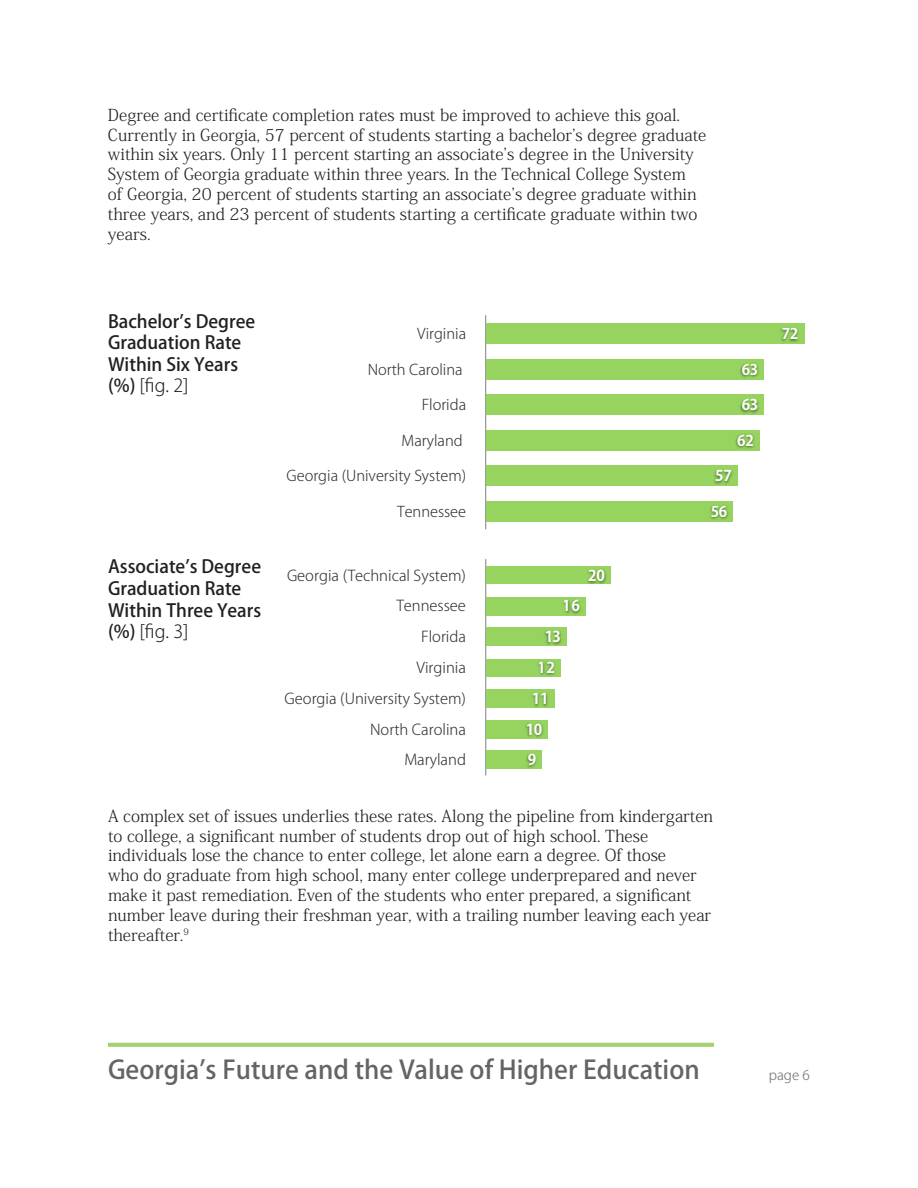
<style>
.page{position:relative;width:918px;height:1188px;background:#fff}
.page>*{position:absolute;margin:0;border:0;box-sizing:border-box;transform-origin:0 0}
.t1{font:500 25.5px "Koz Go Pr 6 N";color:#636466}
.t2{font:500 18px/21.6px "Koz Go Pr 6 N";color:#231f20}
.t3{font:300 16.5px/19.8px "Koz Min Pr 6 N";color:#231f20}
.t4{font:300 14.85px/30.8px "Koz Go Pr 6 N";color:#313131;text-align:right}
.t5{font:700 14.85px "Koz Go Pr 6 N";color:#fff}
.t6{font:300 14.7px "Koz Go Pr 6 N";color:#313131}
.t7{font:700 14.7px "Koz Go Pr 6 N";color:#fff}
.t8{font:300 13.5px "Koz Go Pr 6 N";color:#6d6e71}
.s1{font-weight:300}
</style>
<div class="page">
<svg style="left:108px;top:1043px;width:606px;height:4px;background:#a7d275"></svg>
<hr style="left:485px;top:559px;width:1px;height:216px;background:#808080">
<div style="left:486px;top:751px;width:56px;height:18px;background:#96d35f"></div>
<div style="left:486px;top:720px;width:62px;height:18px;background:#96d35f"></div>
<div style="left:486px;top:690px;width:69px;height:18px;background:#96d35f"></div>
<div style="left:486px;top:659px;width:75px;height:17px;background:#96d35f"></div>
<div style="left:486px;top:628px;width:81px;height:18px;background:#96d35f"></div>
<div style="left:486px;top:597px;width:100px;height:18px;background:#96d35f"></div>
<div style="left:486px;top:566px;width:125px;height:18px;background:#96d35f"></div>
<img style="left:516px;top:750px;width:26px;height:18px">
<img style="left:514px;top:723px;width:34px;height:16px">
<img style="left:520px;top:689px;width:35px;height:18px">
<img style="left:527px;top:661px;width:34px;height:16px">
<img style="left:532px;top:627px;width:35px;height:18px">
<img style="left:551px;top:599px;width:35px;height:17px">
<img style="left:587px;top:569px;width:20px;height:15px">
<hr style="left:485px;top:315px;width:1px;height:214px;background:#808080">
<div style="left:486px;top:502px;width:247px;height:20px;background:#96d35f"></div>
<div style="left:486px;top:466px;width:252px;height:20px;background:#96d35f"></div>
<div style="left:486px;top:430px;width:274px;height:21px;background:#96d35f"></div>
<div style="left:486px;top:394px;width:278px;height:21px;background:#96d35f"></div>
<div style="left:486px;top:359px;width:278px;height:21px;background:#96d35f"></div>
<div style="left:486px;top:323px;width:318px;height:21px;background:#96d35f"></div>
<img style="left:700px;top:501px;width:33px;height:19px">
<img style="left:704px;top:465px;width:34px;height:20px">
<img style="left:735px;top:434px;width:19px;height:15px">
<img style="left:740px;top:399px;width:19px;height:14px">
<img style="left:740px;top:363px;width:19px;height:14px">
<img style="left:781px;top:323px;width:24px;height:21px">
<p class="t3" style="left:108px;top:105px;width:600px">Degree and certificate completion rates must be improved to achieve this goal.<br>Currently in Georgia, 57 percent of students starting a bachelor’s degree graduate within six years. Only 11 percent starting an associate’s degree in the University System of Georgia graduate within three years. In the Technical College System<br>of Georgia, 20 percent of students starting an associate’s degree graduate within three years, and 23 percent of students starting a certificate graduate within two years.</p>
<p class="t2" style="left:108px;top:311px;width:149px">Bachelor’s Degree<br>Graduation Rate<br>Within Six Years (%) <span class="s1">[fig. 2]</span></p>
<p class="t2" style="left:108px;top:556px;width:155px">Associate’s Degree<br>Graduation Rate<br>Within Three Years (%) <span class="s1">[fig. 3]</span></p>
<p class="t6" style="left:417px;top:325px;width:50px">Virginia</p>
<p class="t6" style="left:368px;top:361px;width:96px">North Carolina</p>
<p class="t6" style="left:422px;top:396px;width:46px">Florida</p>
<p class="t6" style="left:402px;top:432px;width:62px">Maryland</p>
<p class="t6" style="left:287px;top:468px;width:181px">Georgia (University System)</p>
<p class="t6" style="left:397px;top:503px;width:70px">Tennessee</p>
<p class="t7" style="left:711px;top:503px;width:18px">56</p>
<p class="t7" style="left:742px;top:361px;width:18px">63</p>
<p class="t7" style="left:742px;top:396px;width:18px">63</p>
<p class="t7" style="left:737px;top:432px;width:18px">62</p>
<p class="t7" style="left:715px;top:468px;width:18px">57</p>
<p class="t4" style="left:285px;top:560px;width:183px">Georgia (Technical System)<br>Tennessee<br>Florida<br>Virginia<br>Georgia (University System)<br>North Carolina<br>Maryland</p>
<p class="t5" style="left:563px;top:598px;width:19px">16</p>
<p class="t5" style="left:544px;top:628px;width:19px">13</p>
<p class="t5" style="left:538px;top:659px;width:19px">12</p>
<p class="t5" style="left:532px;top:690px;width:19px">11</p>
<p class="t5" style="left:525px;top:721px;width:19px">10</p>
<p class="t5" style="left:528px;top:752px;width:10px">9</p>
<p class="t5" style="left:588px;top:567px;width:19px">20</p>
<p class="t3" style="left:108px;top:806px;width:607px">A complex set of issues underlies these rates. Along the pipeline from kindergarten to college, a significant number of students drop out of high school. These individuals lose the chance to enter college, let alone earn a degree. Of those<br>who do graduate from high school, many enter college underprepared and never make it past remediation. Even of the students who enter prepared, a significant number leave during their freshman year, with a trailing number leaving each year thereafter.<sup>9</sup></p>
<p class="t7" style="left:781px;top:325px;width:18px">72</p>
<p class="t1" style="left:108px;top:1056px;width:593px">Georgia’s Future and the Value of Higher Education</p>
<p class="t8" style="left:769px;top:1068px;width:43px">page 6</p>
</div>
